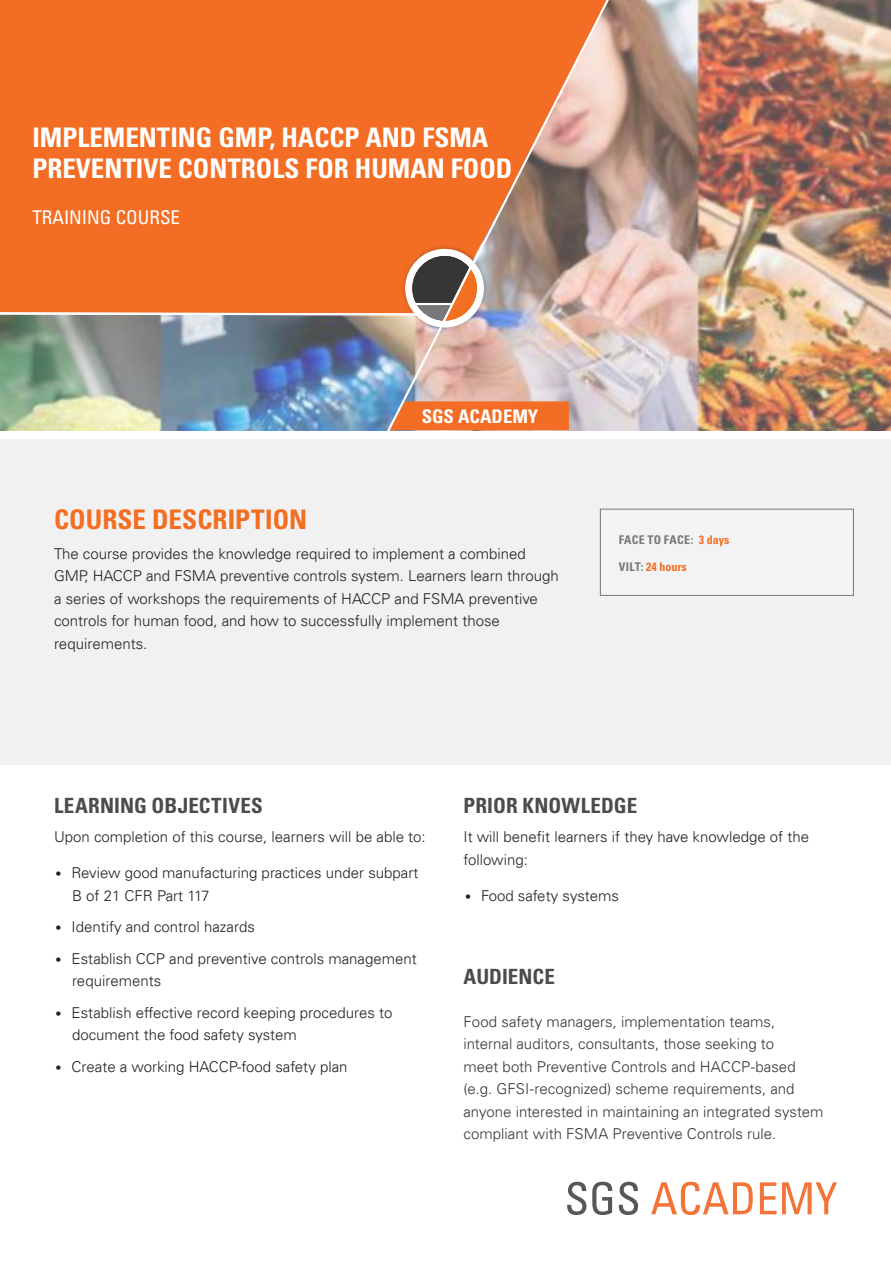
<style>
.page{position:relative;width:891px;height:1269px;background:#fff}
.page>*{position:absolute;margin:0;border:0;box-sizing:border-box;transform-origin:0 0}
.t1{font:700 condensed 27px/31.2px "Univers";color:#fff}
.lrg_orange_subhead{font:700 condensed 27px "Univers";letter-spacing:.005em;color:#f36e21}
.Subheading_orange{font:700 condensed 21px "Univers";letter-spacing:.005em;color:#4b4c4d}
.t2{font:condensed 19.05px "Univers";color:#fff}
.t3{font:700 condensed 18.75px "Univers";color:#fff}
.t4{font:300 15px/22.5px "Univers LT";color:#231f20}
.Subheading_orange-2{font:300 15px/22.5px "Univers LT";color:#383638}
.Nested{font:700 condensed 12px "Univers";letter-spacing:.02em;color:#78787a}
.Nested-2{font:700 condensed 12px "Univers";color:#f36e24}
.s1{color:#f36e24}
.s2{color:#78787a}
.s3{font-size:12px}
</style>
<div class="page">
<div style="left:0;top:439px;width:891px;height:326px;background:#f1f1f2"></div>
<img style="left:0;top:0;width:891px;height:430px">
<div style="left:0;top:0;width:385px;height:256px;background:#f36e24"></div>
<svg style="left:385px;top:0;width:290px;height:431px;background:#d79372"></svg>
<svg style="left:0;top:256px;width:477px;height:64px;background:#de763c"></svg>
<div style="left:600px;top:509px;width:254px;height:87px;border:1px solid #76787b"></div>
<svg style="left:567px;top:1182px;width:19px;height:33px"></svg>
<svg style="left:592px;top:1182px;width:20px;height:33px"></svg>
<svg style="left:619px;top:1182px;width:19px;height:33px"></svg>
<svg style="left:651px;top:1182px;width:102px;height:33px"></svg>
<svg style="left:760px;top:1182px;width:77px;height:32px"></svg>
<h1 class="t1" style="left:32px;top:121px;width:482px">IMPLEMENTING GMP, HACCP AND FSMA<br>PREVENTIVE CONTROLS FOR HUMAN FOOD</h1>
<p class="t2" style="left:32px;top:205px;width:149px">TRAINING COURSE</p>
<p class="t3" style="left:422px;top:405px;width:118px">SGS ACADEMY</p>
<p class="lrg_orange_subhead" style="left:54px;top:503px;width:255px">COURSE DESCRIPTION</p>
<p class="t4" style="left:54px;top:542px;width:506px">The course provides the knowledge required to implement a combined GMP, HACCP and FSMA preventive controls system. Learners learn through a series of workshops the requirements of HACCP and FSMA preventive controls for human food, and how to successfully implement those requirements.</p>
<p class="Nested" style="left:619px;top:532px;width:112px">FACE TO FACE: <span class="s1">3 days</span></p>
<p class="Nested-2" style="left:619px;top:559px;width:70px"><span class="s2">VILT:</span> 24 hours</p>
<p class="Subheading_orange" style="left:54px;top:793px;width:210px">LEARNING OBJECTIVES</p>
<p class="t4" style="left:54px;top:826px;width:373px">Upon completion of this course, learners will be able to:</p>
<p class="t4" style="left:72px;top:862px;width:348px;text-indent:-16px"><span class="s3">•</span> Review good manufacturing practices under subpart<br>B of 21 CFR Part 117</p>
<p class="t4" style="left:56px;top:916px;width:201px"><span class="s3">•</span> Identify and control hazards</p>
<p class="t4" style="left:72px;top:947px;width:346px;text-indent:-16px"><span class="s3">•</span> Establish CCP and preventive controls management requirements</p>
<p class="t4" style="left:72px;top:1001px;width:322px;text-indent:-16px"><span class="s3">•</span> Establish effective record keeping procedures to document the food safety system</p>
<p class="t4" style="left:56px;top:1055px;width:294px"><span class="s3">•</span> Create a working HACCP-food safety plan</p>
<p class="Subheading_orange" style="left:464px;top:793px;width:175px">PRIOR KNOWLEDGE</p>
<p class="t4" style="left:464px;top:826px;width:347px">It will benefit learners if they have knowledge of the following:</p>
<p class="t4" style="left:465px;top:884px;width:156px"><span class="s3">•</span> Food safety systems</p>
<p class="Subheading_orange" style="left:464px;top:964px;width:93px">AUDIENCE</p>
<p class="Subheading_orange-2" style="left:464px;top:1010px;width:361px">Food safety managers, implementation teams, internal auditors, consultants, those seeking to<br>meet both Preventive Controls and HACCP-based (e.g. GFSI-recognized) scheme requirements, and anyone interested in maintaining an integrated system compliant with FSMA Preventive Controls rule.</p>
</div>
